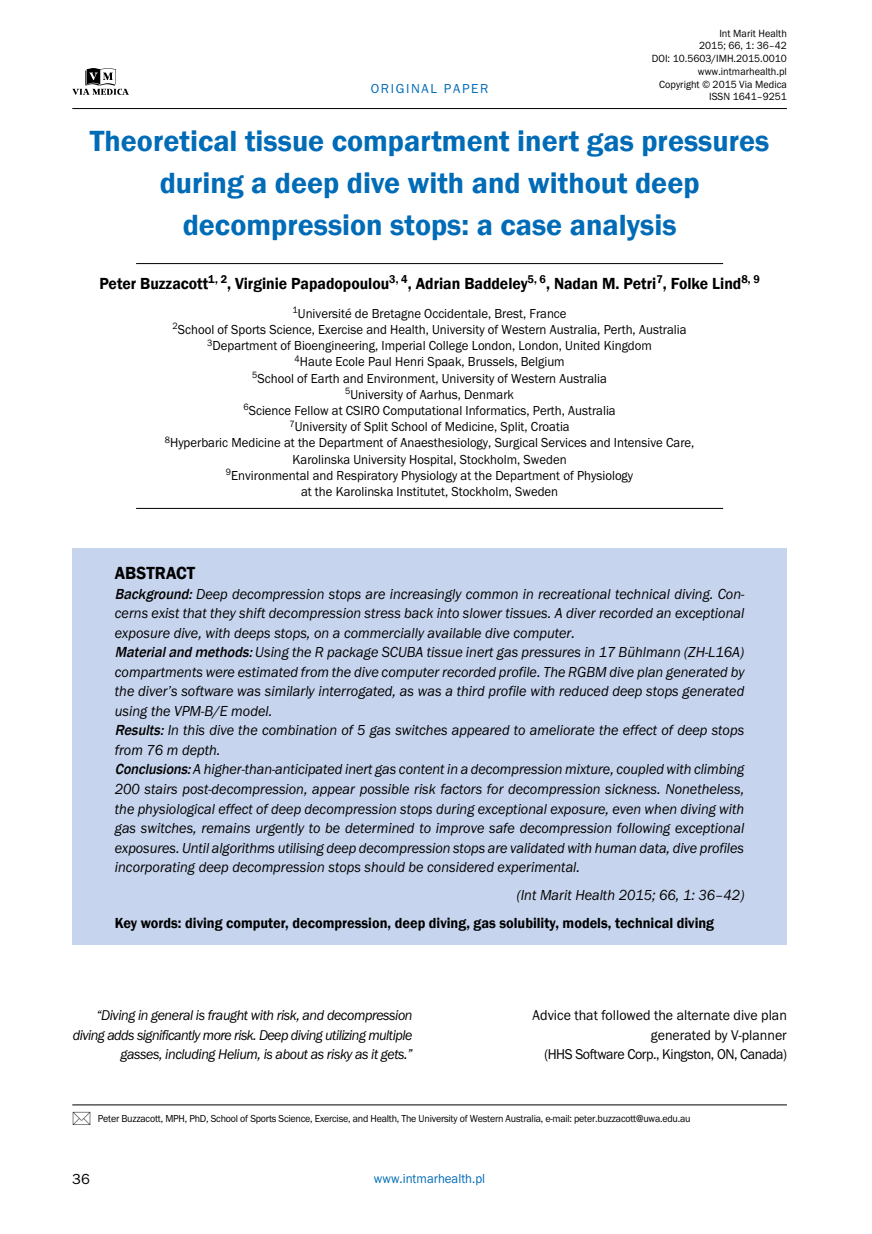
<style>
.page{position:relative;width:872px;height:1234px;background:#fff}
.page>*{position:absolute;margin:0;border:0;box-sizing:border-box;transform-origin:0 0}
.t1{font:600 30px/42px "Franklin Gothic";color:#006bb6;text-align:center}
.t2{font:600 18px "Franklin Gothic";color:#000;scale:.95 1}
.t3{font:600 16.5px "Franklin Gothic";color:#000;scale:.95 1}
.t4{font:italic 15px/19.5px "Franklin Got Itc TEE";color:#000;scale:.95 1}
.t5{font:600 15px "Franklin Gothic";color:#000;scale:.95 1}
.t6{font:15px "Franklin Got Itc TEE";color:#000}
.t7{font:italic 14.7px/19.5px "Franklin Got Itc TEE";letter-spacing:-.03em;color:#000;text-align:right;scale:.95 1}
.t8{font:14.7px/19.5px "Franklin Got Itc TEE";color:#000;text-align:right;scale:.95 1}
.t9{font:13.5px/16.2px "Franklin Got Itc TEE";color:#000;text-align:center;scale:.95 1}
.t10{font:13.5px "Franklin Got Itc TEE";color:#006bb6;scale:.95 1}
.t11{font:13.5px "Franklin Got Itc TEE";letter-spacing:.12em;color:#006bb6}
.t12{font:10.8px/12.8px "Franklin Got Itc TEE";color:#000;text-align:right;scale:.95 1}
.t13{font:10.5px "Franklin Got Itc TEE";letter-spacing:-.02em;color:#000;scale:.95 1}
.s1{font-family:"Franklin Gothic";font-weight:500}
</style>
<div class="page">
<hr style="left:72px;top:108px;width:715px;height:1px;background:#000">
<svg style="left:72px;top:68px;width:57px;height:27px"></svg>
<hr style="left:72px;top:1104px;width:715px;height:1px;background:#000">
<div style="left:72px;top:548px;width:715px;height:396px;background:#c7d4ed"></div>
<hr style="left:136px;top:263px;width:587px;height:1px;background:#000">
<hr style="left:136px;top:508px;width:587px;height:1px;background:#000">
<p class="t11" style="left:371px;top:81px;width:119px">ORIGINAL PAPER</p>
<p class="t12" style="left:652px;top:27px;width:144px">Int Marit Health<br>2015; 66, 1: 36–42<br>DOI: 10.5603/IMH.2015.0010 www.intmarhealth.pl<br>Copyright © 2015 Via Medica<br>ISSN 1641–9251</p>
<h1 class="t1" style="left:90px;top:120px;width:681px">Theoretical tissue compartment inert gas pressures during a deep dive with and without deep decompression stops: a case analysis</h1>
<p class="t3" style="left:99px;top:273px;width:696px">Peter Buzzacott<sup>1,</sup> <sup>2</sup>, Virginie Papadopoulou<sup>3,</sup> <sup>4</sup>, Adrian Baddeley<sup>5,</sup> <sup>6</sup>, Nadan M. Petri<sup>7</sup>, Folke Lind<sup>8,</sup> <sup>9</sup></p>
<p class="t9" style="left:165px;top:305px;width:559px"><sup>1</sup>Université de Bretagne Occidentale, Brest, France<br><sup>2</sup>School of Sports Science, Exercise and Health, University of Western Australia, Perth, Australia <sup>3</sup>Department of Bioengineering, Imperial College London, London, United Kingdom<br><sup>4</sup>Haute Ecole Paul Henri Spaak, Brussels, Belgium<br><sup>5</sup>School of Earth and Environment, University of Western Australia<br><sup>5</sup>University of Aarhus, Denmark<br><sup>6</sup>Science Fellow at CSIRO Computational Informatics, Perth, Australia<br><sup>7</sup>University of Split School of Medicine, Split, Croatia<br><sup>8</sup>Hyperbaric Medicine at the Department of Anaesthesiology, Surgical Services and Intensive Care, Karolinska University Hospital, Stockholm, Sweden<br><sup>9</sup>Environmental and Respiratory Physiology at the Department of Physiology<br>at the Karolinska Institutet, Stockholm, Sweden</p>
<p class="t2" style="left:115px;top:562px;width:86px">ABSTRACT</p>
<p class="t4" style="left:115px;top:584px;width:664px"><span class="s1">Background:</span>Deep decompression stops are increasingly common in recreational technical diving. Con&shy;cerns exist that they shift decompression stress back into slower tissues. A diver recorded an exceptional exposure dive, with deeps stops, on a commercially available dive computer.<br><span class="s1">Materialand methods:</span>Using the R package SCUBA tissue inert gas pressures in 17 Bühlmann (ZH-L16A) compartments were estimated from the dive computer recorded profile. The RGBM dive plan generated by the diver’s software was similarly interrogated, as was a third profile with reduced deep stops generated using the VPM-B/E model.<br><span class="s1">Results:</span>In this dive the combination of 5 gas switches appeared to ameliorate the effect of deep stops from 76 m depth.<br><span class="s1">Conclusions:</span>A higher-than-anticipated inert gas content in a decompression mixture, coupled with climbing 200 stairs post-decompression, appear possible risk factors for decompression sickness. Nonetheless, the physiological effect of deep decompression stops during exceptional exposure, even when diving with gas switches, remains urgently to be determined to improve safe decompression following exceptional exposures. Until algorithms utilising deep decompression stops are validated with human data, dive profiles incorporating deep decompression stops should be considered experimental.</p>
<p class="t4" style="left:517px;top:885px;width:241px">(Int Marit Health 2015; 66, 1: 36–42)</p>
<p class="t5" style="left:115px;top:913px;width:632px">Key words: diving computer, decompression, deep diving, gas solubility, models, technical diving</p>
<p class="t7" style="left:73px;top:1005px;width:359px">“Diving in general is fraught with risk, and decompression diving adds significantly more risk. Deep diving utilizing multiple gasses, including Helium, is about as risky as it gets.”</p>
<p class="t8" style="left:532px;top:1005px;width:269px">Advice that followed the alternate dive plan generated by V-planner<br>(HHS Software Corp., Kingston, ON, Canada)</p>
<p class="t13" style="left:98px;top:1111px;width:625px">Peter Buzzacott, MPH, PhD, School of Sports Science, Exercise, and Health, The University of Western Australia, e-mail: peter.buzzacott@uwa.edu.au</p>
<p class="t6" style="left:72px;top:1170px;width:19px">36</p>
<p class="t10" style="left:374px;top:1170px;width:119px">www.intmarhealth.pl</p>
</div>
